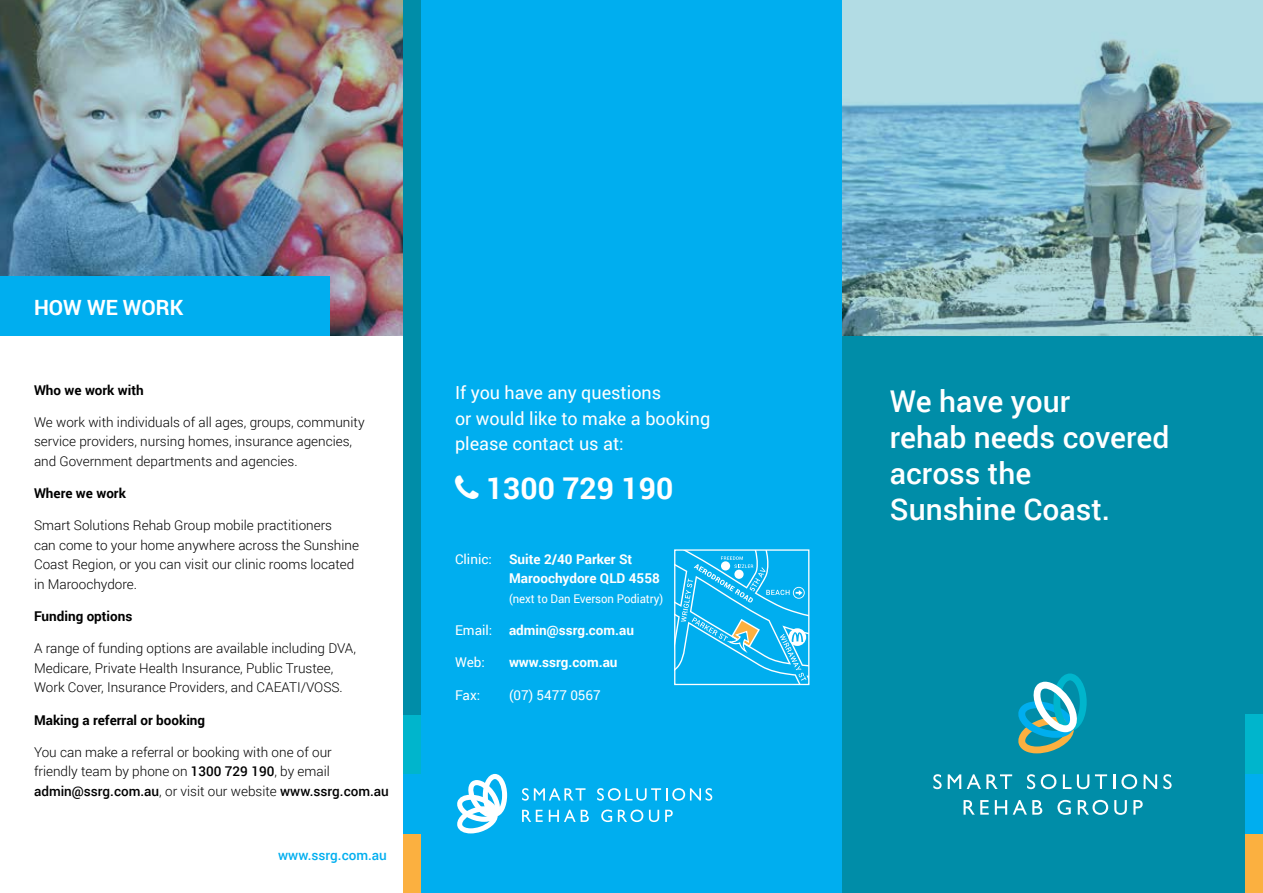
<style>
.page{position:relative;width:1263px;height:893px;background:#fff}
.page>*{position:absolute;margin:0;border:0;box-sizing:border-box;transform-origin:0 0}
.t1{font:500 30px/36px "Roboto";color:#fff}
.t2{font:700 30px "Roboto";color:#fff}
.t3{font:700 21px "Roboto";color:#fff}
.t4{font:18px/25.5px "Roboto";color:#fff}
.t5{font:300 13.5px/19.5px "Roboto";color:#000}
.t6{font:700 13.5px/19.5px "Roboto";color:#fff}
.t7{font:700 13.5px "Roboto";color:#000}
.t8{font:13.5px "Roboto";color:#fff}
.t9{font:500 13.5px "Roboto";color:#00aeef}
.t10{font:12px "Roboto";letter-spacing:-.005em;color:#fff;scale:.95 1}
.s1{font-weight:500}
.s2{font-weight:400}
</style>
<div class="page">
<img style="left:0;top:0;width:404px;height:336px">
<div style="left:421px;top:0;width:421px;height:893px;background:#00aeef"></div>
<div style="left:842px;top:0;width:421px;height:893px;background:#008da8"></div>
<div style="left:1246px;top:833px;width:17px;height:60px;background:#fbb040"></div>
<div style="left:1246px;top:774px;width:17px;height:59px;background:#00aeef"></div>
<div style="left:1246px;top:714px;width:17px;height:60px;background:#00b5cc"></div>
<svg style="left:933px;top:774px;width:8px;height:15px"></svg>
<svg style="left:948px;top:774px;width:13px;height:15px"></svg>
<svg style="left:967px;top:774px;width:45px;height:15px"></svg>
<svg style="left:1027px;top:774px;width:8px;height:15px"></svg>
<svg style="left:1041px;top:774px;width:15px;height:15px"></svg>
<svg style="left:1063px;top:774px;width:8px;height:15px"></svg>
<svg style="left:1077px;top:774px;width:12px;height:15px"></svg>
<svg style="left:1095px;top:774px;width:12px;height:15px"></svg>
<svg style="left:1113px;top:774px;width:2px;height:15px"></svg>
<svg style="left:1121px;top:774px;width:16px;height:15px"></svg>
<svg style="left:1143px;top:774px;width:14px;height:15px"></svg>
<svg style="left:1163px;top:774px;width:8px;height:15px"></svg>
<svg style="left:963px;top:800px;width:26px;height:15px"></svg>
<svg style="left:995px;top:800px;width:12px;height:15px"></svg>
<svg style="left:1013px;top:800px;width:29px;height:15px"></svg>
<svg style="left:1057px;top:800px;width:14px;height:15px"></svg>
<svg style="left:1078px;top:800px;width:30px;height:15px"></svg>
<svg style="left:1114px;top:800px;width:13px;height:15px"></svg>
<svg style="left:1133px;top:800px;width:10px;height:15px"></svg>
<svg style="left:1018px;top:673px;width:69px;height:80px"></svg>
<svg style="left:522px;top:788px;width:63px;height:13px"></svg>
<svg style="left:597px;top:788px;width:115px;height:13px"></svg>
<svg style="left:522px;top:810px;width:21px;height:12px"></svg>
<svg style="left:549px;top:810px;width:40px;height:12px"></svg>
<svg style="left:601px;top:810px;width:11px;height:12px"></svg>
<svg style="left:618px;top:810px;width:25px;height:12px"></svg>
<svg style="left:649px;top:810px;width:10px;height:12px"></svg>
<svg style="left:665px;top:810px;width:8px;height:12px"></svg>
<svg style="left:457px;top:774px;width:50px;height:59px"></svg>
<img style="left:842px;top:0;width:421px;height:336px">
<div style="left:0;top:276px;width:330px;height:60px;background:#00aeef"></div>
<div style="left:404px;top:833px;width:17px;height:60px;background:#fbb040"></div>
<div style="left:404px;top:774px;width:17px;height:59px;background:#00aeef"></div>
<div style="left:404px;top:714px;width:17px;height:60px;background:#00b5cc"></div>
<div style="left:404px;top:0;width:17px;height:714px;background:#008da8"></div>
<svg style="left:676px;top:551px;width:131px;height:132px"></svg>
<div style="left:674px;top:549px;width:135px;height:136px;border:1px solid #fff"></div>
<h2 class="t3" style="left:34px;top:292px;width:151px">HOW WE WORK</h2>
<p class="t7" style="left:34px;top:380px;width:111px">Who we work with</p>
<p class="t5" style="left:34px;top:412px;width:332px">We work with individuals of all ages, groups, community service providers, nursing homes, insurance agencies, and Government departments and agencies.</p>
<p class="t7" style="left:34px;top:484px;width:93px">Where we work</p>
<p class="t5" style="left:34px;top:515px;width:326px">Smart Solutions Rehab Group mobile practitioners<br>can come to your home anywhere across the Sunshine Coast Region, or you can visit our clinic rooms located in Maroochydore.</p>
<p class="t7" style="left:34px;top:607px;width:100px">Funding options</p>
<p class="t5" style="left:34px;top:638px;width:323px">A range of funding options are available including DVA,<br>Medicare, Private Health Insurance, Public Trustee,<br>Work Cover, Insurance Providers, and CAEATI/VOSS.</p>
<p class="t7" style="left:34px;top:710px;width:173px">Making a referral or booking</p>
<p class="t5" style="left:34px;top:742px;width:356px">You can make a referral or booking with one of our<br>friendly team by phone on <span class="s1">1300 729 190</span>, by email <span class="s1">admin@ssrg.com.au</span>, or visit our website <span class="s1">www.ssrg.com.au</span></p>
<p class="t9" style="left:278px;top:845px;width:110px">www.ssrg.com.au</p>
<h3 class="t4" style="left:455px;top:380px;width:257px">If you have any questions<br>or would like to make a booking please contact us at:</h3>
<h1 class="t2" style="left:486px;top:467px;width:189px">1300 729 190</h1>
<p class="t8" style="left:455px;top:549px;width:38px">Clinic:</p>
<p class="t6" style="left:509px;top:549px;width:152px">Suite 2/40 Parker St<br>Maroochydore QLD 4558</p>
<p class="t10" style="left:509px;top:590px;width:164px">(next to Dan Everson Podiatry)</p>
<p class="t6" style="left:455px;top:620px;width:181px"><span class="s2">Email:</span> admin@ssrg.com.au</p>
<p class="t8" style="left:455px;top:653px;width:31px">Web:</p>
<p class="t6" style="left:509px;top:652px;width:110px">www.ssrg.com.au</p>
<p class="t8" style="left:455px;top:685px;width:27px">Fax:</p>
<p class="t8" style="left:509px;top:685px;width:93px">(07) 5477 0567</p>
<h1 class="t1" style="left:890px;top:382px;width:281px">We have your<br>rehab needs covered across the<br>Sunshine Coast.</h1>
</div>
